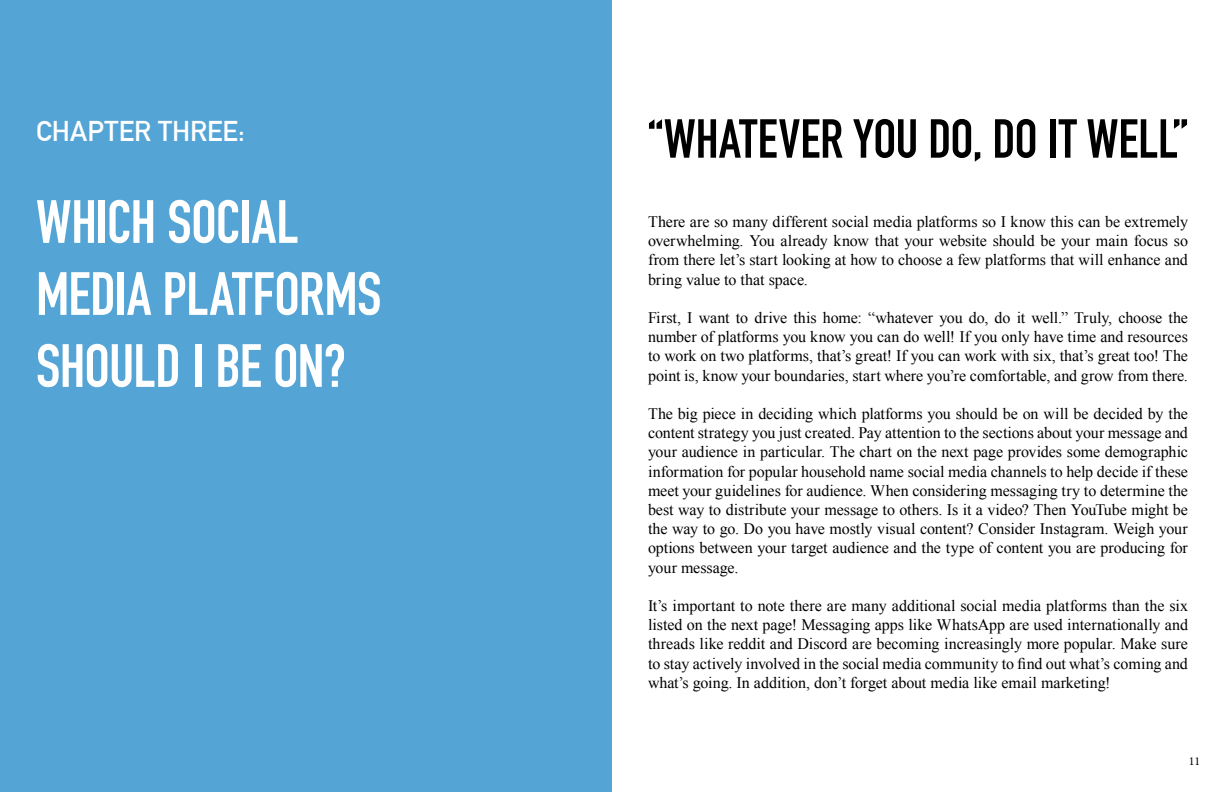
<style>
.page{position:relative;width:1224px;height:792px;background:#fff}
.page>*{position:absolute;margin:0;border:0;box-sizing:border-box;transform-origin:0 0}
.t1{font:700 60px/72px "DIN Condensed";letter-spacing:-.01em;color:#fff}
.t2{font:700 54px "DIN Condensed";letter-spacing:-.005em;color:#000}
.t3{font:700 28px "DIN Alternate";letter-spacing:.005em;color:#fff}
.t4{font:16px/19.2px "Times New Roman";letter-spacing:-.005em;color:#000;text-align:justify}
.t5{font:12px "Minion Pro";color:#000}
</style>
<div class="page">
<div style="left:0;top:0;width:612px;height:792px;background:#54a4d5"></div>
<h3 class="t3" style="left:36px;top:110px;width:210px">CHAPTER THREE:</h3>
<h1 class="t1" style="left:36px;top:186px;width:347px">WHICH SOCIAL<br>MEDIA PLATFORMS<br>SHOULD I BE ON?</h1>
<h2 class="t2" style="left:648px;top:102px;width:542px">“WHATEVER YOU DO, DO IT WELL”</h2>
<p class="t4" style="left:648px;top:212px;width:542px">There are so many different social media platforms so I know this can be extremely overwhelming. You already know that your website should be your main focus so from there let’s start looking at how to choose a few platforms that will enhance and bring value to that space.</p>
<p class="t4" style="left:648px;top:308px;width:542px">First, I want to drive this home: “whatever you do, do it well.” Truly, choose the number of platforms you know you can do well! If you only have time and resources to work on two platforms, that’s great! If you can work with six, that’s great too! The point is, know your boundaries, start where you’re comfortable, and grow from there.</p>
<p class="t4" style="left:648px;top:404px;width:542px">The big piece in deciding which platforms you should be on will be decided by the content strategy you just created. Pay attention to the sections about your message and your audience in particular. The chart on the next page provides some demographic information for popular household name social media channels to help decide if these meet your guidelines for audience. When considering messaging try to determine the best way to distribute your message to others. Is it a video? Then YouTube might be the way to go. Do you have mostly visual content? Consider Instagram. Weigh your options between your target audience and the type of content you are producing for your message.</p>
<p class="t4" style="left:648px;top:596px;width:542px">It’s important to note there are many additional social media platforms than the six listed on the next page! Messaging apps like WhatsApp are used internationally and threads like reddit and Discord are becoming increasingly more popular. Make sure to stay actively involved in the social media community to find out what’s coming and what’s going. In addition, don’t forget about media like email marketing!</p>
<p class="t5" style="left:1189px;top:753px;width:13px">11</p>
</div>
